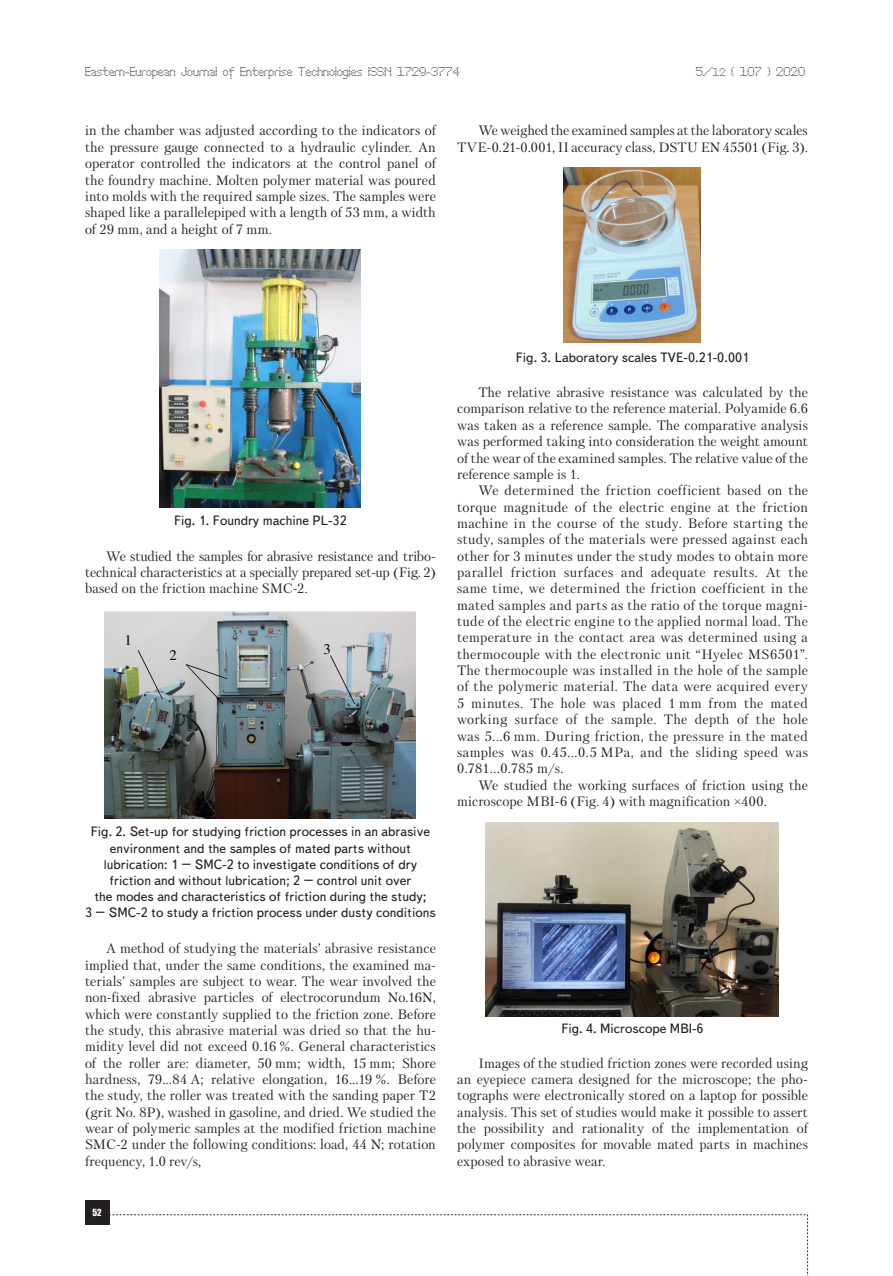
<style>
.page{position:relative;width:893px;height:1276px;background:#fff}
.page>*{position:absolute;margin:0;border:0;box-sizing:border-box;transform-origin:0 0}
.t1{font:14.7px "Times";color:#000}
.Text__англ{font:13.5px/16.4px "Petersburg C";letter-spacing:.005em;color:#231f20;text-align:justify}
.Рисунок{font:13.5px/16.2px "Text Book C";color:#231f20;text-align:center}
.t2{font:12px "Perfo";letter-spacing:.015em;color:#231f20}
.t3{font:9px "Impact";color:#fff}
.s1{font-size:10.5px}
.s2{font-family:"Times New Roman"}
</style>
<div class="page">
<div style="left:85px;top:1200px;width:24px;height:24px;background:#231f20"></div>
<svg style="left:109px;top:1214px;width:699px;height:62px"></svg>
<img style="left:159px;top:250px;width:201px;height:257px">
<img style="left:105px;top:611px;width:311px;height:208px">
<svg style="left:138px;top:650px;width:25px;height:49px"></svg>
<svg style="left:186px;top:664px;width:41px;height:40px;background:#a3aaab"></svg>
<svg style="left:330px;top:655px;width:25px;height:49px"></svg>
<img style="left:124px;top:631px;width:8px;height:20px">
<img style="left:169px;top:646px;width:8px;height:20px">
<img style="left:316px;top:640px;width:22px;height:18px">
<img style="left:563px;top:167px;width:137px;height:175px">
<img style="left:486px;top:822px;width:292px;height:194px">
<p class="t2" style="left:85px;top:65px;width:376px">Eastern-European Journal of Enterprise Technologies ISSN 1729-3774</p>
<p class="t2" style="left:696px;top:65px;width:111px">5/<span class="s1">12</span> ( 107 ) 2020</p>
<p class="Text__англ" style="left:85px;top:122px;width:352px">in the chamber was adjusted according to the indicators of the pressure gauge connected to a hydraulic cylinder. An operator controlled the indicators at the control panel of the foundry machine. Molten polymer material was poured into molds with the required sample sizes. The samples were shaped like a parallelepiped with a length of 53 mm, a width of 29 mm, and a height of 7 mm.</p>
<p class="Text__англ" style="left:457px;top:122px;width:352px;text-align:right">We weighed the examined samples at the laboratory scales<br>TVE-0.21-0.001, II accuracy class, DSTU EN 45501 (Fig. 3).</p>
<p class="Рисунок" style="left:174px;top:513px;width:174px">Fig. 1. Foundry machine PL-32</p>
<p class="Text__англ" style="left:85px;top:547px;width:352px;text-indent:21px">We studied the samples for abrasive resistance and tribo&shy;technical characteristics at a specially prepared set-up (Fig. 2) based on the friction machine SMC-2.</p>
<p class="t1" style="left:124px;top:630px;width:9px">1</p>
<p class="t1" style="left:169px;top:645px;width:9px">2</p>
<p class="t1" style="left:323px;top:639px;width:9px">3</p>
<p class="Рисунок" style="left:85px;top:824px;width:352px">Fig. 2. Set-up for studying friction processes in an abrasive environment and the samples of mated parts without lubrication: 1 – SMC-2 to investigate conditions of dry friction and without lubrication; 2 – control unit over<br>the modes and characteristics of friction during the study;<br>3 – SMC-2 to study a friction process under dusty conditions</p>
<p class="Text__англ" style="left:85px;top:940px;width:352px;text-indent:21px">A method of studying the materials’ abrasive resistance implied that, under the same conditions, the examined ma&shy;terials’ samples are subject to wear. The wear involved the non-fixed abrasive particles of electrocorundum No.16N, which were constantly supplied to the friction zone. Before the study, this abrasive material was dried so that the hu&shy;midity level did not exceed 0.16 %. General characteristics of the roller are: diameter, 50 mm; width, 15 mm; Shore hardness, 79...84 A; relative elongation, 16...19 %. Before the study, the roller was treated with the sanding paper T2 (grit No. 8P), washed in gasoline, and dried. We studied the wear of polymeric samples at the modified friction machine SMC-2 under the following conditions: load, 44 N; rotation frequency, 1.0 rev/s,</p>
<p class="t3" style="left:93px;top:1205px;width:11px">52</p>
<p class="Рисунок" style="left:516px;top:350px;width:235px">Fig. 3. Laboratory scales TVE-0.21-0.001</p>
<p class="Text__англ" style="left:457px;top:384px;width:352px;text-indent:21px">The relative abrasive resistance was calculated by the comparison relative to the reference material. Polyamide 6.6 was taken as a reference sample. The comparative analysis was performed taking into consideration the weight amount of the wear of the examined samples. The relative value of the reference sample is 1.</p>
<p class="Text__англ" style="left:457px;top:482px;width:352px;text-indent:21px">We determined the friction coefficient based on the torque magnitude of the electric engine at the friction machine in the course of the study. Before starting the study, samples of the materials were pressed against each other for 3 minutes under the study modes to obtain more parallel friction surfaces and adequate results. At the same time, we determined the friction coefficient in the mated samples and parts as the ratio of the torque magni&shy;tude of the electric engine to the applied normal load. The temperature in the contact area was determined using a thermocouple with the electronic unit “Hyelec MS6501”.<br>The thermocouple was installed in the hole of the sample of the polymeric material. The data were acquired every 5 minutes. The hole was placed 1 mm from the mated working surface of the sample. The depth of the hole was 5...6 mm. During friction, the pressure in the mated samples was 0.45...0.5 MPa, and the sliding speed was 0.781...0.785 m/s.</p>
<p class="Text__англ" style="left:457px;top:776px;width:352px;text-indent:21px">We studied the working surfaces of friction using the microscope MBI-6 (Fig. 4) with magnification <span class="s2">×</span>400.</p>
<p class="Рисунок" style="left:561px;top:1020px;width:144px">Fig. 4. Microscope MBI-6</p>
<p class="Text__англ" style="left:457px;top:1054px;width:352px;text-indent:21px">Images of the studied friction zones were recorded using an eyepiece camera designed for the microscope; the pho&shy;tographs were electronically stored on a laptop for possible analysis. This set of studies would make it possible to assert the possibility and rationality of the implementation of polymer composites for movable mated parts in machines exposed to abrasive wear.</p>
</div>
